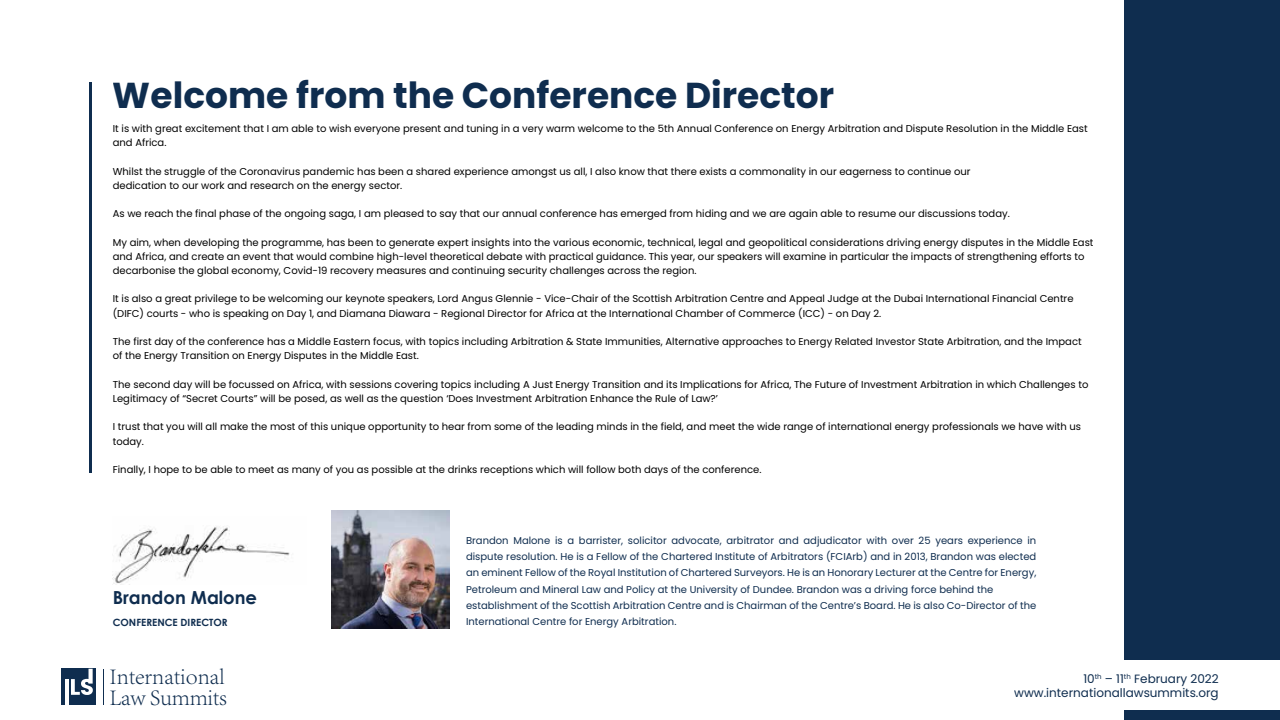
<style>
.page{position:relative;width:1280px;height:720px;background:#fff}
.page>*{position:absolute;margin:0;border:0;box-sizing:border-box;transform-origin:0 0}
.t1{font:700 36px "Poppins";color:#0f2d4f}
.t2{font:300 22.9px/20.7px "Adobe Song Std";color:#0f2d4f}
.t3{font:700 18px "Century Gothic";color:#0f2d4f}
.t4{font:12px/14.4px "Poppins";color:#0f2d4f;text-align:right}
.t5{font:10px/14.2px "Poppins";color:#000}
.t6{font:10px/16.2px "Poppins";color:#0f2d4f}
.t7{font:700 10px "Century Gothic";color:#0f2d4f}
</style>
<div class="page">
<div style="left:1124px;top:0;width:156px;height:660px;background:#0f2d4f"></div>
<div style="left:1124px;top:710px;width:156px;height:10px;background:#0f2d4f"></div>
<hr style="left:89px;top:82px;width:3px;height:391px;background:#0f2d4f">
<hr style="left:103px;top:669px;width:1px;height:35px;background:#0f2d4f">
<div style="left:61px;top:669px;width:35px;height:36px;background:#0f2d4f"></div>
<hr style="left:65px;top:679px;width:3px;height:26px;background:#fff">
<svg style="left:71px;top:669px;width:22px;height:26px"></svg>
<img style="left:113px;top:526px;width:177px;height:58px">
<img style="left:331px;top:510px;width:119px;height:119px">
<h1 class="t1" style="left:113px;top:75px;width:723px">Welcome from the Conference Director</h1>
<p class="t5" style="left:113px;top:121px;width:976px">It is with great excitement that I am able to wish everyone present and tuning in a very warm welcome to the 5th Annual Conference on Energy Arbitration and Dispute Resolution in the Middle East and Africa.</p>
<p class="t5" style="left:113px;top:164px;width:859px">Whilst the struggle of the Coronavirus pandemic has been a shared experience amongst us all, I also know that there exists a commonality in our eagerness to continue our dedication to our work and research on the energy sector.</p>
<p class="t5" style="left:113px;top:207px;width:899px">As we reach the final phase of the ongoing saga, I am pleased to say that our annual conference has emerged from hiding and we are again able to resume our discussions today.</p>
<p class="t5" style="left:113px;top:235px;width:982px">My aim, when developing the programme, has been to generate expert insights into the various economic, technical, legal and geopolitical considerations driving energy disputes in the Middle East and Africa, and create an event that would combine high-level theoretical debate with practical guidance. This year, our speakers will examine in particular the impacts of strengthening efforts to decarbonise the global economy, Covid-19 recovery measures and continuing security challenges across the region.</p>
<p class="t5" style="left:113px;top:292px;width:962px">It is also a great privilege to be welcoming our keynote speakers, Lord Angus Glennie - Vice-Chair of the Scottish Arbitration Centre and Appeal Judge at the Dubai International Financial Centre (DIFC) courts - who is speaking on Day 1, and Diamana Diawara - Regional Director for Africa at the International Chamber of Commerce (ICC) - on Day 2.</p>
<p class="t5" style="left:113px;top:335px;width:970px">The first day of the conference has a Middle Eastern focus, with topics including Arbitration &amp; State Immunities, Alternative approaches to Energy Related Investor State Arbitration, and the Impact of the Energy Transition on Energy Disputes in the Middle East.</p>
<p class="t5" style="left:113px;top:377px;width:977px">The second day will be focussed on Africa, with sessions covering topics including A Just Energy Transition and its Implications for Africa, The Future of Investment Arbitration in which Challenges to<br>Legitimacy of “Secret Courts” will be posed, as well as the question ‘Does Investment Arbitration Enhance the Rule of Law?’</p>
<p class="t5" style="left:113px;top:420px;width:970px">I trust that you will all make the most of this unique opportunity to hear from some of the leading minds in the field, and meet the wide range of international energy professionals we have with us today.</p>
<p class="t5" style="left:113px;top:462px;width:650px">Finally, I hope to be able to meet as many of you as possible at the drinks receptions which will follow both days of the conference.</p>
<h3 class="t3" style="left:113px;top:584px;width:146px">Brandon Malone</h3>
<p class="t7" style="left:113px;top:614px;width:116px">CONFERENCE DIRECTOR</p>
<h2 class="t2" style="left:109px;top:666px;width:119px">International<br>Law Summits</h2>
<p class="t6" style="left:466px;top:532px;width:572px">Brandon Malone is a barrister, solicitor advocate, arbitrator and adjudicator with over 25 years experience in dispute resolution. He is a Fellow of the Chartered Institute of Arbitrators (FCIArb) and in 2013, Brandon was elected an eminent Fellow of the Royal Institution of Chartered Surveyors. He is an Honorary Lecturer at the Centre for Energy, Petroleum and Mineral Law and Policy at the University of Dundee. Brandon was a driving force behind the establishment of the Scottish Arbitration Centre and is Chairman of the Centre’s Board. He is also Co-Director of the International Centre for Energy Arbitration.</p>
<p class="t4" style="left:1014px;top:671px;width:206px">10<sup>th</sup> – 11<sup>th</sup> February 2022 www.internationallawsummits.org</p>
</div>
